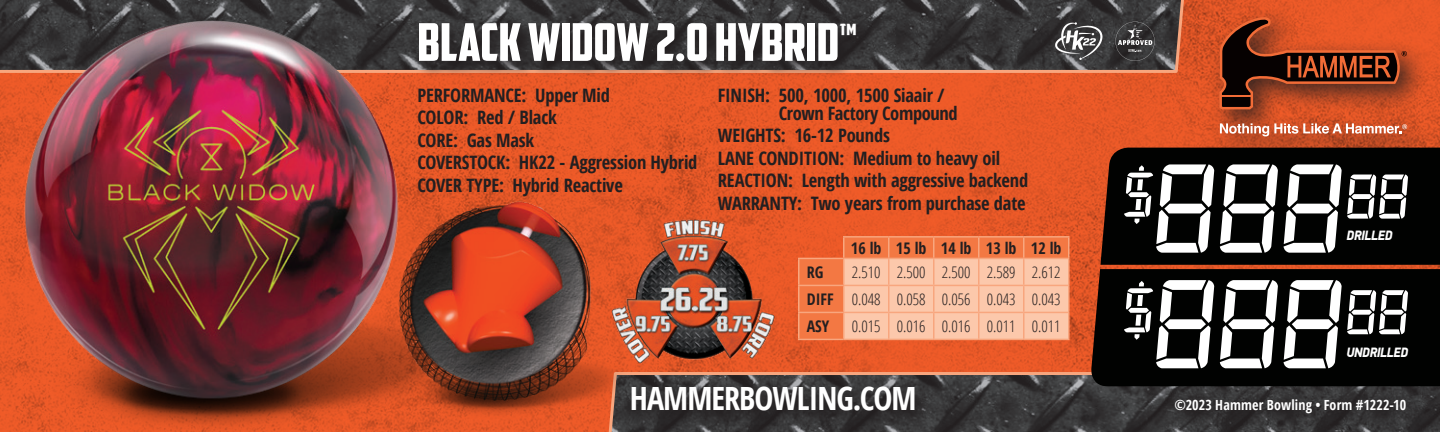
<style>
.page{position:relative;width:1440px;height:432px;background:#fff}
.page>*{position:absolute;margin:0;border:0;box-sizing:border-box;transform-origin:0 0}
.Outlined_Shoe_Name{font:52px "American Captain";color:#fff}
.t1{font:700 32px "Open Sans Condensed";letter-spacing:-.03em;color:#fff}
.Stats_info_2018{font:700 18.4px/18px "Open Sans Condensed";letter-spacing:-.01em;color:#231f20}
.Tech_Specs_-_2_-_PF{font:300 16px "Open Sans Condensed";color:#231f20}
.Tech_Specs_-_2_-_PF-2{font:700 16px "Open Sans Condensed";color:#231f20}
.t2{font:700 14px "Open Sans Condensed";letter-spacing:.015em;color:#fff}
.Address___Disclaimer{font:italic 900 13.6px "PF Din Display Pro";letter-spacing:-.03em;color:#fff;scale:.9 1}
</style>
<div class="page">
<img style="left:480px;top:0;width:960px;height:432px">
<svg style="left:480px;top:0;width:708px;height:74px;background:#49413f"></svg>
<svg style="left:604px;top:371px;width:836px;height:61px;background:#4a413f"></svg>
<img style="left:0;top:0;width:480px;height:432px">
<img style="left:381px;top:191px;width:250px;height:227px">
<svg style="left:1172px;top:396px;width:250px;height:33px;background:#323031"></svg>
<div style="left:1209px;top:7px;width:225px;height:157px;background:#231f20;opacity:.8"></div>
<svg style="left:1220px;top:123px;width:187px;height:13px"></svg>
<svg style="left:1219px;top:16px;width:188px;height:93px;background:#913a1c"></svg>
<svg style="left:799px;top:237px;width:44px;height:102px;background:#f1723e"></svg>
<hr style="left:798px;top:258px;width:46px;height:1px;background:#f8a67e">
<hr style="left:798px;top:286px;width:2px;height:26px;background:#f8a67e">
<hr style="left:1068px;top:286px;width:2px;height:26px;background:#f8a67e">
<hr style="left:798px;top:313px;width:2px;height:26px;background:#f8a67e">
<hr style="left:1068px;top:313px;width:2px;height:26px;background:#f8a67e">
<hr style="left:798px;top:339px;width:46px;height:1px;background:#f8a67e">
<hr style="left:844px;top:339px;width:45px;height:1px;background:#f8a67e">
<hr style="left:889px;top:339px;width:45px;height:1px;background:#f8a67e">
<hr style="left:934px;top:339px;width:45px;height:1px;background:#f8a67e">
<hr style="left:979px;top:339px;width:45px;height:1px;background:#f8a67e">
<hr style="left:1024px;top:339px;width:46px;height:1px;background:#f8a67e">
<hr style="left:798px;top:259px;width:2px;height:26px;background:#f8a67e">
<hr style="left:1068px;top:259px;width:2px;height:26px;background:#f8a67e">
<hr style="left:798px;top:285px;width:46px;height:1px;background:#f8a67e">
<hr style="left:1024px;top:285px;width:46px;height:1px;background:#f8a67e">
<hr style="left:798px;top:312px;width:46px;height:1px;background:#f8a67e">
<hr style="left:1024px;top:312px;width:46px;height:1px;background:#f8a67e">
<hr style="left:843px;top:236px;width:46px;height:2px;background:#f8a67e">
<hr style="left:889px;top:236px;width:45px;height:2px;background:#f8a67e">
<hr style="left:934px;top:236px;width:45px;height:2px;background:#f8a67e">
<hr style="left:979px;top:236px;width:45px;height:2px;background:#f8a67e">
<hr style="left:1024px;top:236px;width:46px;height:2px;background:#f8a67e">
<svg style="left:843px;top:238px;width:225px;height:101px;background:#fab796"></svg>
<hr style="left:1068px;top:238px;width:2px;height:20px;background:#f8a67e">
<hr style="left:844px;top:258px;width:45px;height:1px;background:#f8a67e">
<hr style="left:889px;top:258px;width:45px;height:1px;background:#f8a67e">
<hr style="left:934px;top:258px;width:45px;height:1px;background:#f8a67e">
<hr style="left:979px;top:258px;width:45px;height:1px;background:#f8a67e">
<hr style="left:1024px;top:258px;width:46px;height:1px;background:#f8a67e">
<svg style="left:415px;top:20px;width:457px;height:57px;background:#443530"></svg>
<svg style="left:628px;top:384px;width:303px;height:42px;background:#312f30"></svg>
<img style="left:611px;top:218px;width:166px;height:145px">
<svg style="left:1115px;top:22px;width:40px;height:39px;background:#4a494a"></svg>
<svg style="left:1055px;top:22px;width:48px;height:38px;background:#6a6a6b"></svg>
<svg style="left:1100px;top:148px;width:340px;height:117px;background:#0d0603"></svg>
<svg style="left:1090px;top:269px;width:350px;height:117px;background:#0a0603"></svg>
<svg style="left:1121px;top:164px;width:288px;height:89px;fill:#010201"></svg>
<svg style="left:1121px;top:280px;width:288px;height:88px;fill:#010201"></svg>
<p class="Outlined_Shoe_Name" style="left:417px;top:11px;width:441px">BLACK WIDOW 2.0 HYBRID<sup>™</sup></p>
<p class="Stats_info_2018" style="left:417px;top:85px;width:194px">PERFORMANCE: Upper Mid</p>
<p class="Stats_info_2018" style="left:417px;top:108px;width:141px">COLOR: Red / Black</p>
<p class="Stats_info_2018" style="left:417px;top:130px;width:118px">CORE: Gas Mask</p>
<p class="Stats_info_2018" style="left:417px;top:153px;width:282px">COVERSTOCK: HK22 - Aggression Hybrid</p>
<p class="Stats_info_2018" style="left:417px;top:175px;width:207px">COVER TYPE: Hybrid Reactive</p>
<p class="Stats_info_2018" style="left:779px;top:85px;width:181px;text-indent:-61px">FINISH: 500, 1000, 1500 Siaair /<br>Crown Factory Compound</p>
<p class="Stats_info_2018" style="left:718px;top:126px;width:174px">WEIGHTS: 16-12 Pounds</p>
<p class="Stats_info_2018" style="left:718px;top:148px;width:284px">LANE CONDITION: Medium to heavy oil</p>
<p class="Stats_info_2018" style="left:718px;top:171px;width:312px">REACTION: Length with aggressive backend</p>
<p class="Stats_info_2018" style="left:718px;top:193px;width:309px">WARRANTY: Two years from purchase date</p>
<p class="Tech_Specs_-_2_-_PF-2" style="left:851px;top:237px;width:32px">16 lb</p>
<p class="Tech_Specs_-_2_-_PF-2" style="left:896px;top:237px;width:32px">15 lb</p>
<p class="Tech_Specs_-_2_-_PF-2" style="left:941px;top:237px;width:32px">14 lb</p>
<p class="Tech_Specs_-_2_-_PF-2" style="left:986px;top:237px;width:32px">13 lb</p>
<p class="Tech_Specs_-_2_-_PF-2" style="left:1031px;top:237px;width:32px">12 lb</p>
<p class="Tech_Specs_-_2_-_PF-2" style="left:807px;top:261px;width:18px">RG</p>
<p class="Tech_Specs_-_2_-_PF" style="left:852px;top:261px;width:30px">2.510</p>
<p class="Tech_Specs_-_2_-_PF" style="left:897px;top:261px;width:30px">2.500</p>
<p class="Tech_Specs_-_2_-_PF" style="left:942px;top:261px;width:30px">2.500</p>
<p class="Tech_Specs_-_2_-_PF" style="left:987px;top:261px;width:30px">2.589</p>
<p class="Tech_Specs_-_2_-_PF" style="left:1032px;top:261px;width:30px">2.612</p>
<p class="Tech_Specs_-_2_-_PF-2" style="left:807px;top:288px;width:28px">DIFF</p>
<p class="Tech_Specs_-_2_-_PF" style="left:852px;top:288px;width:30px">0.048</p>
<p class="Tech_Specs_-_2_-_PF" style="left:897px;top:288px;width:30px">0.058</p>
<p class="Tech_Specs_-_2_-_PF" style="left:942px;top:288px;width:30px">0.056</p>
<p class="Tech_Specs_-_2_-_PF" style="left:987px;top:288px;width:30px">0.043</p>
<p class="Tech_Specs_-_2_-_PF" style="left:1032px;top:288px;width:30px">0.043</p>
<p class="Tech_Specs_-_2_-_PF-2" style="left:807px;top:315px;width:24px">ASY</p>
<p class="Tech_Specs_-_2_-_PF" style="left:852px;top:315px;width:30px">0.015</p>
<p class="Tech_Specs_-_2_-_PF" style="left:897px;top:315px;width:30px">0.016</p>
<p class="Tech_Specs_-_2_-_PF" style="left:942px;top:315px;width:30px">0.016</p>
<p class="Tech_Specs_-_2_-_PF" style="left:987px;top:315px;width:30px">0.011</p>
<p class="Tech_Specs_-_2_-_PF" style="left:1032px;top:315px;width:30px">0.011</p>
<p class="t1" style="left:630px;top:376px;width:288px">HAMMERBOWLING.COM</p>
<p class="Address___Disclaimer" style="left:1346px;top:227px;width:53px">DRILLED</p>
<p class="Address___Disclaimer" style="left:1346px;top:344px;width:70px">UNDRILLED</p>
<p class="t2" style="left:1175px;top:395px;width:233px">©2023 Hammer Bowling • Form #1222-10</p>
</div>
